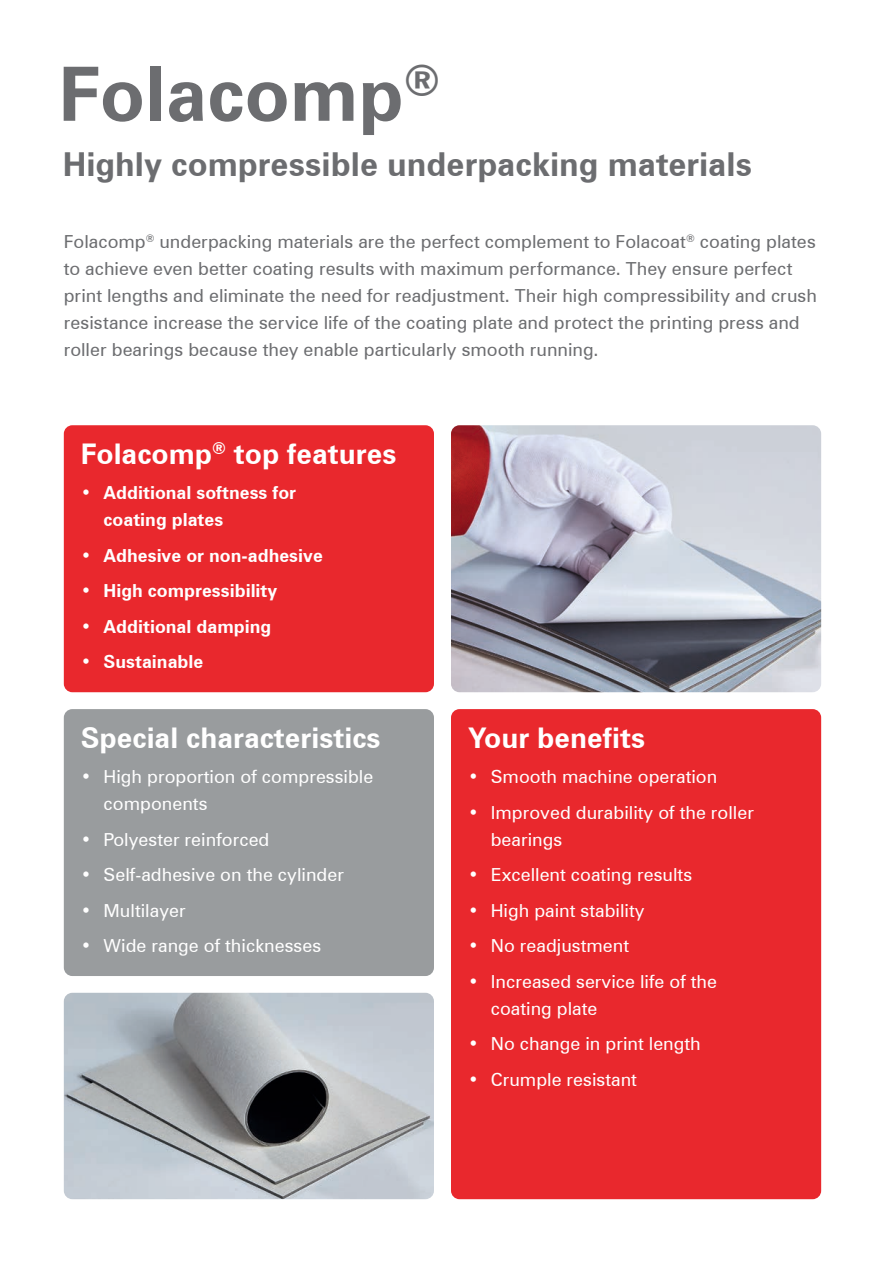
<style>
.page{position:relative;width:885px;height:1263px;background:#fff}
.page>*{position:absolute;margin:0;border:0;box-sizing:border-box;transform-origin:0 0}
.t1{font:700 75px "Zurich BT";color:#6c6d70}
.t2{font:700 33px "Zurich BT";color:#6c6d70}
.t3{font:700 28.5px "Zurich BT";color:#fff}
.t4{font:18px/27px "Zurich BT";color:#6c6d70}
.t5{font:18px/27px "Zurich BT";color:#fff}
.t6{font:700 18px/27px "Zurich BT";color:#fff}
</style>
<div class="page">
<div style="left:64px;top:425px;width:370px;height:267px;background:#e9282d;border-radius:9px"></div>
<img style="left:451px;top:425px;width:370px;height:267px">
<div style="left:64px;top:709px;width:370px;height:267px;background:#999c9e;border-radius:9px"></div>
<div style="left:451px;top:709px;width:370px;height:490px;background:#e9282d;border-radius:9px"></div>
<img style="left:64px;top:993px;width:370px;height:206px">
<h1 class="t1" style="left:58px;top:49px;width:383px">Folacomp<sup>®</sup></h1>
<h2 class="t2" style="left:63px;top:144px;width:690px">Highly compressible underpacking materials</h2>
<p class="t4" style="left:64px;top:227px;width:754px">Folacomp<sup>®</sup> underpacking materials are the perfect complement to Folacoat<sup>®</sup> coating plates to achieve even better coating results with maximum performance. They ensure perfect print lengths and eliminate the need for readjustment. Their high compressibility and crush resistance increase the service life of the coating plate and protect the printing press and roller bearings because they enable particularly smooth running.</p>
<h3 class="t3" style="left:81px;top:436px;width:317px">Folacomp<sup>®</sup> top features</h3>
<p class="t6" style="left:104px;top:479px;width:194px;text-indent:-23px">• Additional softness for coating plates</p>
<p class="t6" style="left:81px;top:542px;width:243px">• Adhesive or non-adhesive</p>
<p class="t6" style="left:81px;top:577px;width:198px">• High compressibility</p>
<p class="t6" style="left:81px;top:613px;width:192px">• Additional damping</p>
<p class="t6" style="left:81px;top:648px;width:124px">• Sustainable</p>
<h3 class="t3" style="left:81px;top:720px;width:301px">Special characteristics</h3>
<p class="t5" style="left:104px;top:763px;width:271px;text-indent:-23px">• High proportion of compressible components</p>
<p class="t5" style="left:81px;top:826px;width:190px">• Polyester reinforced</p>
<p class="t5" style="left:81px;top:861px;width:265px">• Self-adhesive on the cylinder</p>
<p class="t5" style="left:81px;top:897px;width:106px">• Multilayer</p>
<p class="t5" style="left:81px;top:932px;width:242px">• Wide range of thicknesses</p>
<h3 class="t3" style="left:468px;top:720px;width:178px">Your benefits</h3>
<p class="t5" style="left:468px;top:763px;width:251px">• Smooth machine operation</p>
<p class="t5" style="left:490px;top:799px;width:265px;text-indent:-23px">• Improved durability of the roller bearings</p>
<p class="t5" style="left:468px;top:861px;width:226px">• Excellent coating results</p>
<p class="t5" style="left:468px;top:897px;width:178px">• High paint stability</p>
<p class="t5" style="left:468px;top:932px;width:163px">• No readjustment</p>
<p class="t5" style="left:490px;top:968px;width:228px;text-indent:-23px">• Increased service life of the coating plate</p>
<p class="t5" style="left:468px;top:1030px;width:234px">• No change in print length</p>
<p class="t5" style="left:468px;top:1066px;width:170px">• Crumple resistant</p>
</div>
